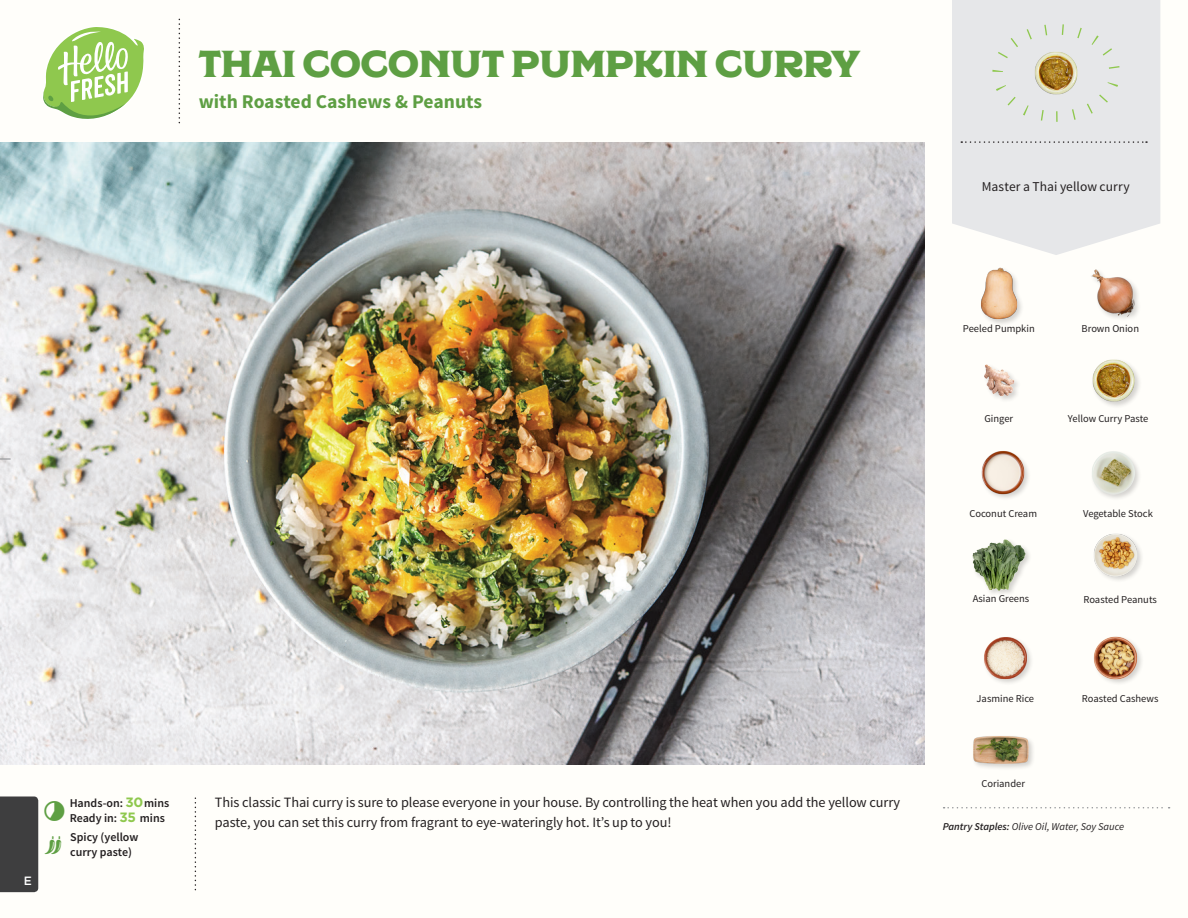
<style>
.page{position:relative;width:1188px;height:918px;background:#fffefa}
.page>*{position:absolute;margin:0;border:0;box-sizing:border-box;transform-origin:0 0}
.T12_INDIAN{font:37.5px "Regina Black Solid";color:#5e9f43}
.T12_INDIAN-2{font:700 19.5px "Source Sans Pro";color:#5e9f43}
._05_Story{font:14.25px/19.5px "Source Sans Pro";letter-spacing:-.005em;color:#231f20}
._02_Hello{font:13.5px "Source Sans Pro";letter-spacing:.005em;color:#231f20}
._04_Intro{font:600 12px/15px "Source Sans Pro";color:#231f20}
.T16_ITALIAN{font:500 12px "Gotham";color:#fff}
._18_FRONT_ingredient{font:10.5px "Source Sans Pro";color:#231f20}
._18_FRONT_ingredient-2{font:italic 10.5px "Source Sans Pro";color:#231f20}
.s1{font-family:"Gotham";font-weight:700;font-size:13.5px;color:#8fc84e}
.s2{font-weight:600}
</style>
<div class="page">
<div style="left:0;top:796px;width:38px;height:96px;background:#3e3e3f"></div>
<img style="left:1091px;top:269px;width:47px;height:50px">
<div style="left:980px;top:267px;width:45px;height:60px;background:#231f20;opacity:.2"></div>
<img style="left:980px;top:267px;width:45px;height:55px">
<img style="left:1092px;top:359px;width:47px;height:47px">
<img style="left:984px;top:364px;width:34px;height:36px">
<img style="left:981px;top:451px;width:48px;height:47px">
<svg style="left:43px;top:27px;width:101px;height:92px"></svg>
<svg style="left:952px;top:0;width:208px;height:255px;background:#e7e8e9"></svg>
<svg style="left:961px;top:141px;width:186px;height:2px"></svg>
<img style="left:1028px;top:44px;width:57px;height:57px">
<div style="left:992px;top:24px;width:128px;height:98px;border:11px dashed #8fc84e;border-radius:50%"></div>
<img style="left:0;top:142px;width:925px;height:623px">
<svg style="left:0;top:458px;width:11px;height:2px"></svg>
<img style="left:1092px;top:451px;width:47px;height:47px">
<img style="left:972px;top:539px;width:56px;height:54px">
<svg style="left:944px;top:807px;width:226px;height:1px"></svg>
<img style="left:984px;top:637px;width:47px;height:46px">
<img style="left:1093px;top:636px;width:49px;height:47px">
<div style="left:972px;top:734px;width:64px;height:38px;background:#231f20;opacity:.2"></div>
<img style="left:972px;top:734px;width:58px;height:38px">
<img style="left:1094px;top:533px;width:48px;height:47px">
<p class="T12_INDIAN" style="left:199px;top:42px;width:663px">THAI COCONUT PUMPKIN CURRY</p>
<p class="T12_INDIAN-2" style="left:199px;top:89px;width:285px">with Roasted Cashews &amp; Peanuts</p>
<p class="_02_Hello" style="left:982px;top:178px;width:149px">Master a Thai yellow curry</p>
<p class="T16_ITALIAN" style="left:24px;top:873px;width:10px">E</p>
<p class="_04_Intro" style="left:70px;top:796px;width:101px">Hands-on: <span class="s1">30</span>mins</p>
<p class="_04_Intro" style="left:70px;top:811px;width:97px">Ready in: <span class="s1">35</span> mins</p>
<p class="_04_Intro" style="left:70px;top:830px;width:70px">Spicy (yellow curry paste)</p>
<p class="_05_Story" style="left:215px;top:793px;width:687px">This classic Thai curry is sure to please everyone in your house. By controlling the heat when you add the yellow curry paste, you can set this curry from fragrant to eye-wateringly hot. It’s up to you!</p>
<p class="_18_FRONT_ingredient" style="left:963px;top:322px;width:73px">Peeled Pumpkin</p>
<p class="_18_FRONT_ingredient" style="left:1082px;top:322px;width:59px">Brown Onion</p>
<p class="_18_FRONT_ingredient" style="left:984px;top:412px;width:30px">Ginger</p>
<p class="_18_FRONT_ingredient" style="left:1068px;top:412px;width:82px">Yellow Curry Paste</p>
<p class="_18_FRONT_ingredient" style="left:969px;top:507px;width:69px">Coconut Cream</p>
<p class="_18_FRONT_ingredient" style="left:1083px;top:507px;width:71px">Vegetable Stock</p>
<p class="_18_FRONT_ingredient" style="left:973px;top:592px;width:58px">Asian Greens</p>
<p class="_18_FRONT_ingredient" style="left:1083px;top:593px;width:75px">Roasted Peanuts</p>
<p class="_18_FRONT_ingredient" style="left:977px;top:692px;width:59px">Jasmine Rice</p>
<p class="_18_FRONT_ingredient" style="left:1082px;top:692px;width:78px">Roasted Cashews</p>
<p class="_18_FRONT_ingredient" style="left:981px;top:777px;width:45px">Coriander</p>
<p class="_18_FRONT_ingredient-2" style="left:943px;top:820px;width:183px"><span class="s2">Pantry Staples:</span> Olive Oil, Water, Soy Sauce</p>
</div>
